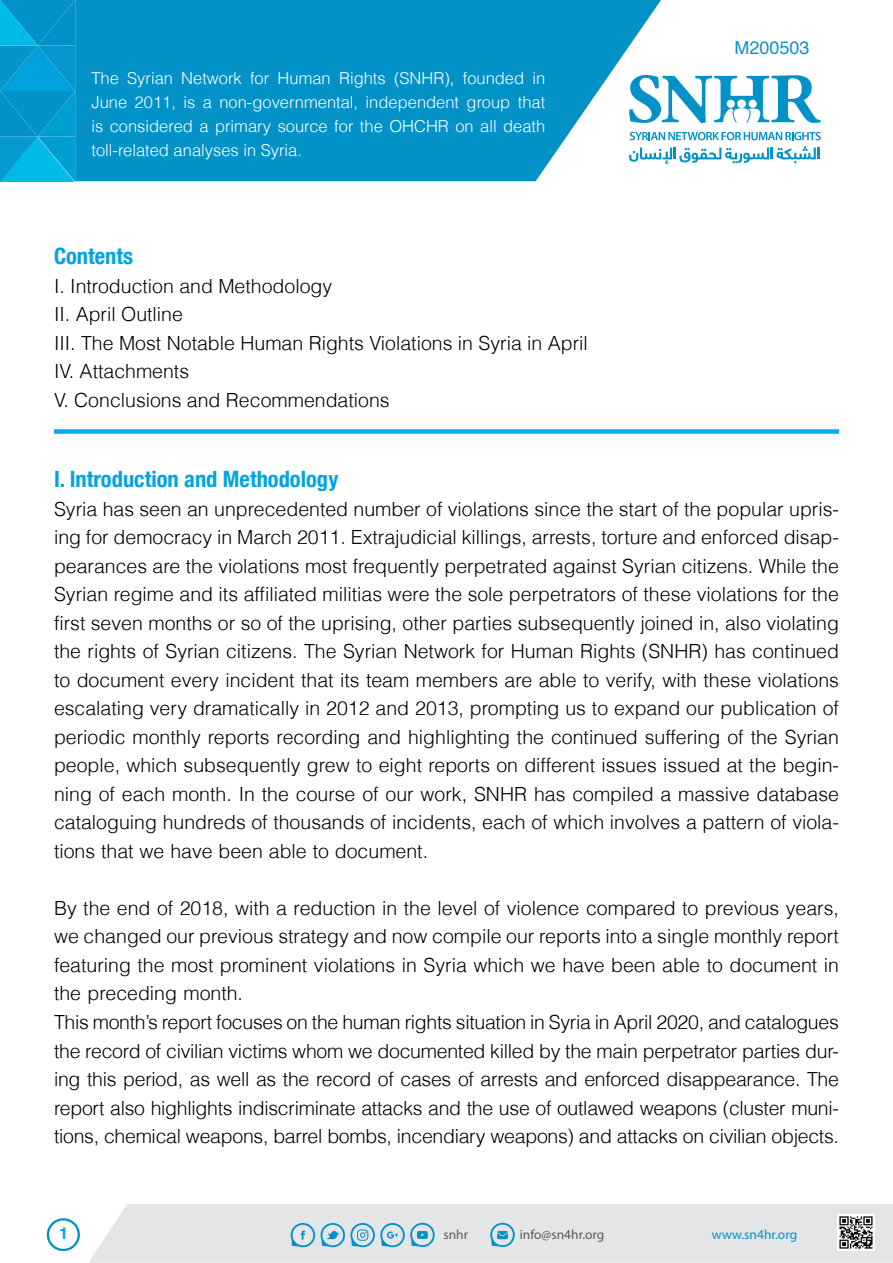
<style>
.page{position:relative;width:893px;height:1263px;background:#fff}
.page>*{position:absolute;margin:0;border:0;box-sizing:border-box;transform-origin:0 0}
.t1{font:700 condensed 22.5px "Helvetica Neue";color:#00a4e2}
.t2{font:300 19.5px/28.5px "Helvetica";color:#000}
.t3{font:18px "Helvetica";color:#1392c9}
.t4{font:300 16.5px/24px "Helvetica";color:#fff}
.t5{font:700 16.5px "Helvetica";color:#00a4e2}
.t6{font:13.35px "Myriad Pro";color:#58595b}
.t7{font:13.35px "Myriad Pro";color:#0092c8}
</style>
<div class="page">
<div style="left:89px;top:1204px;width:804px;height:59px;background:#e4e5e6"></div>
<svg style="left:291px;top:1223px;width:24px;height:24px"></svg>
<svg style="left:321px;top:1223px;width:114px;height:24px;background:#a1ccdd"></svg>
<svg style="left:490px;top:1223px;width:25px;height:24px"></svg>
<img style="left:837px;top:1214px;width:37px;height:37px">
<svg style="left:47px;top:1218px;width:33px;height:33px"></svg>
<svg style="left:75px;top:0;width:586px;height:181px;background:#189bcb"></svg>
<svg style="left:0;top:0;width:75px;height:182px;background:#049ed2"></svg>
<svg style="left:630px;top:132px;width:191px;height:8px"></svg>
<svg style="left:629px;top:75px;width:192px;height:48px"></svg>
<svg style="left:629px;top:146px;width:191px;height:18px"></svg>
<div style="left:54px;top:429px;width:785px;height:5px;background:#00aeef"></div>
<p class="t4" style="left:91px;top:66px;width:29px">The</p>
<p class="t4" style="left:127px;top:66px;width:47px">Syrian</p>
<p class="t4" style="left:181px;top:66px;width:62px">Network</p>
<p class="t4" style="left:250px;top:66px;width:21px">for</p>
<p class="t4" style="left:278px;top:66px;width:55px">Human</p>
<p class="t4" style="left:339px;top:66px;width:48px">Rights</p>
<p class="t4" style="left:394px;top:66px;width:62px">(SNHR ,)</p>
<p class="t4" style="left:463px;top:66px;width:63px">founded</p>
<p class="t4" style="left:532px;top:66px;width:14px">in</p>
<p class="t4" style="left:91px;top:90px;width:455px">June<br>is considered a primary source for the OHCHR on all death toll-related analyses in Syria.</p>
<p class="t4" style="left:183px;top:90px;width:13px">is</p>
<p class="t4" style="left:219px;top:90px;width:140px">non-governmental,</p>
<p class="t4" style="left:366px;top:90px;width:95px">independent</p>
<p class="t4" style="left:518px;top:90px;width:29px">that</p>
<p class="t4" style="left:135px;top:90px;width:43px">2011,</p>
<p class="t4" style="left:203px;top:90px;width:11px">a</p>
<p class="t4" style="left:467px;top:90px;width:45px">group</p>
<p class="t1" style="left:54px;top:242px;width:81px">Contents</p>
<p class="t2" style="left:54px;top:271px;width:535px">.I Introduction and Methodology<br>.I I April Outline<br>III. The Most Notable Human Rights Violations in Syria in April IV. Attachments<br>.V Conclusions and Recommendations</p>
<p class="t1" style="left:54px;top:466px;width:286px">.I Introduction and Methodology</p>
<p class="t3" style="left:735px;top:34px;width:77px">M200503</p>
<p class="t2" style="left:54px;top:494px;width:786px">Syria has seen an unprecedented number of violations since the start of the popular upris-</p>
<p class="t2" style="left:54px;top:523px;width:786px">ing for democracy in March 2011. Extrajudicial killings, arrests, torture and enforced disap-</p>
<p class="t2" style="left:54px;top:551px;width:786px">pearances are the violations most frequently perpetrated against Syrian citizens. While the</p>
<p class="t2" style="left:54px;top:580px;width:786px;text-align:justify">Syrian regime and its affiliated militias were the sole perpetrators of these violations for the first seven months or so of the uprising, other parties subsequently joined in, also violating the rights of Syrian citizens. The Syrian Network for Human Rights (SNHR) has continued to document every incident that its team members are able to verify, with these violations escalating very dramatically in 2012 and 2013, prompting us to expand our publication of periodic monthly reports recording and highlighting the continued suffering of the Syrian</p>
<p class="t2" style="left:54px;top:779px;width:786px">ning of each month. In the course of our work, SNHR has compiled a massive database</p>
<p class="t2" style="left:54px;top:751px;width:786px">people, which subsequently grew to eight reports on different issues issued at the begin-</p>
<p class="t2" style="left:54px;top:808px;width:786px">cataloguing hundreds of thousands of incidents, each of which involves a pattern of viola-</p>
<p class="t2" style="left:54px;top:836px;width:376px">tions that we have been able to document.</p>
<p class="t2" style="left:54px;top:893px;width:786px">By the end of 2018, with a reduction in the level of violence compared to previous years, we changed our previous strategy and now compile our reports into a single monthly report featuring the most prominent violations in Syria which we have been able to document in the preceding month.<br>This months’ report focuses on the human rights situation in Syria in April 2020, and catalogues</p>
<p class="t2" style="left:54px;top:1065px;width:786px">ing this period, as well as the record of cases of arrests and enforced disappearance. The</p>
<p class="t2" style="left:54px;top:1036px;width:786px">the record of civilian victims whom we documented killed by the main perpetrator parties dur-</p>
<p class="t2" style="left:54px;top:1093px;width:786px">report also highlights indiscriminate attacks and the use of outlawed weapons (cluster muni-</p>
<p class="t2" style="left:54px;top:1122px;width:786px">tions, chemical weapons, barrel bombs, incendiary weapons) and attacks on civilian objects.</p>
<p class="t5" style="left:59px;top:1220px;width:11px">1</p>
<p class="t6" style="left:443px;top:1226px;width:26px">snhr</p>
<p class="t6" style="left:520px;top:1226px;width:86px">info@sn4hr.org</p>
<p class="t7" style="left:712px;top:1226px;width:87px">www.sn4hr.org</p>
</div>
